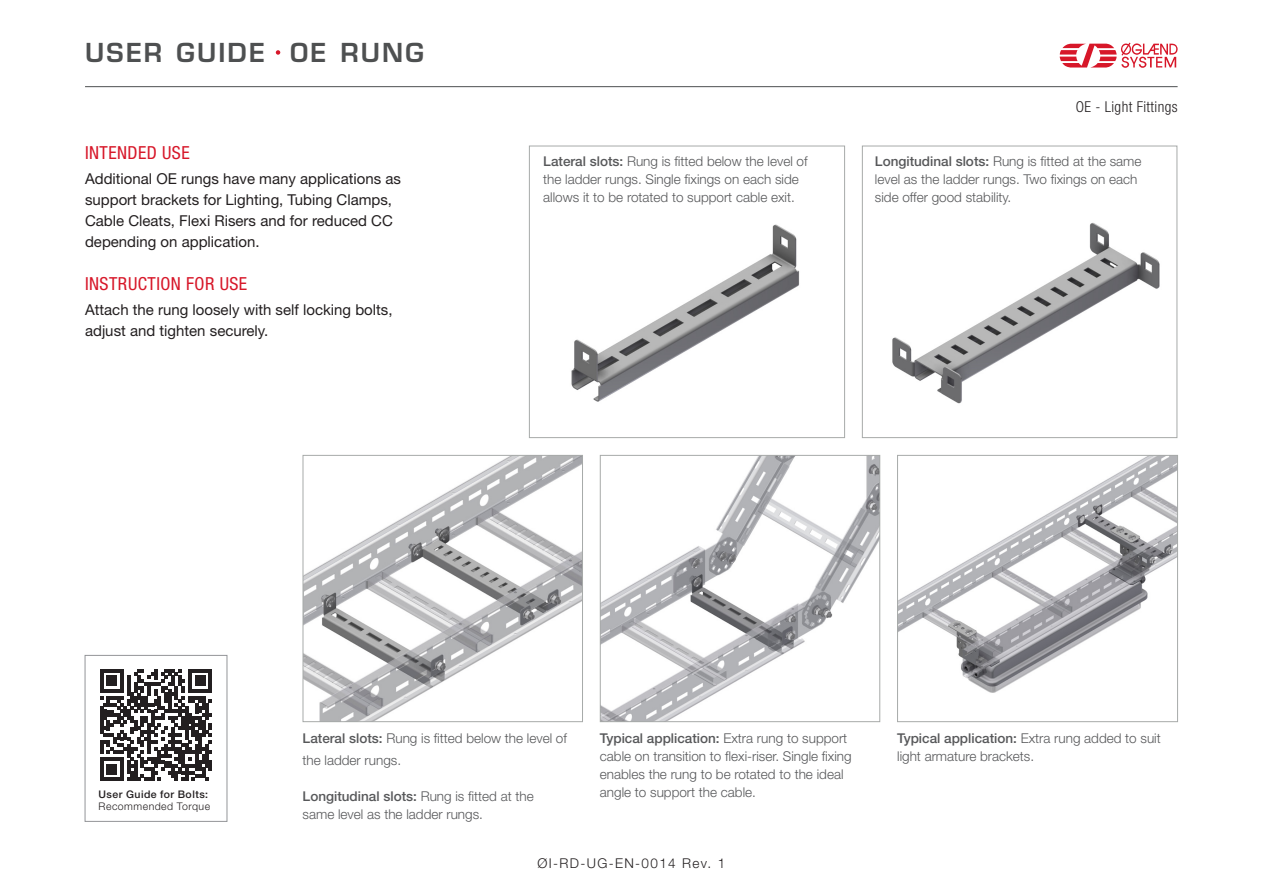
<style>
.page{position:relative;width:1263px;height:893px;background:#fff}
.page>*{position:absolute;margin:0;border:0;box-sizing:border-box;transform-origin:0 0}
.t1{font:600 25.5px "Eurostile LT Std";letter-spacing:.085em;color:#4e5051}
.t2{font:condensed 18px "Helvetica Neue LT Std";letter-spacing:.025em;color:#d71729}
.Brødtekst{font:15px/21px "Helvetica Neue LT Std";color:#231f20}
.t3{font:300 condensed 15px "Helvetica Neue LT Std";letter-spacing:.025em;color:#231f20}
.Bildetekst{font:300 13.5px/18px "Helvetica Neue LT Std";color:#57585a}
.Nummer{font:300 13.5px "Helvetica Neue LT Std";letter-spacing:.1em;color:#231f20}
.t4{font:500 10.5px "Helvetica Neue LT Std";letter-spacing:.045em;color:#231f20}
.t5{font:300 10.5px "Helvetica Neue LT Std";letter-spacing:.045em;color:#231f20}
.s1{font-weight:500}
</style>
<div class="page">
<hr style="left:85px;top:86px;width:1092px;height:1px;background:#4e5051">
<svg style="left:1060px;top:42px;width:117px;height:26px"></svg>
<div style="left:274px;top:49px;width:8px;height:7px;background:#d71729;border-radius:50%"></div>
<div style="left:273px;top:47px;width:10px;height:11px;border:3px solid #fff;border-radius:50%"></div>
<div style="left:85px;top:655px;width:142px;height:167px;border:1px solid #939598"></div>
<svg style="left:100px;top:669px;width:112px;height:112px"></svg>
<img style="left:892px;top:222px;width:268px;height:182px">
<div style="left:862px;top:146px;width:315px;height:292px;border:1px solid #a7aaa9"></div>
<img style="left:571px;top:224px;width:229px;height:178px">
<div style="left:529px;top:146px;width:316px;height:292px;border:1px solid #a7aaa9"></div>
<img style="left:899px;top:457px;width:277px;height:236px">
<div style="left:897px;top:455px;width:281px;height:267px;border:1px solid #a7aaa9"></div>
<img style="left:305px;top:457px;width:276px;height:263px">
<div style="left:303px;top:455px;width:280px;height:267px;border:1px solid #a7aaa9"></div>
<img style="left:602px;top:457px;width:276px;height:263px">
<div style="left:600px;top:455px;width:280px;height:267px;border:1px solid #a7aaa9"></div>
<h1 class="t1" style="left:85px;top:36px;width:181px">USER GUIDE</h1>
<h2 class="t1" style="left:290px;top:36px;width:136px">OE RUNG</h2>
<h3 class="t2" style="left:85px;top:142px;width:106px">INTENDED USE</h3>
<p class="Brødtekst" style="left:85px;top:168px;width:317px">Additional OE rungs have many applications as support brackets for Lighting, Tubing Clamps, Cable Cleats, Flexi Risers and for reduced CC depending on application.</p>
<h3 class="t2" style="left:85px;top:273px;width:164px">INSTRUCTION FOR USE</h3>
<p class="Brødtekst" style="left:85px;top:299px;width:309px">Attach the rung loosely with self locking bolts, adjust and tighten securely.</p>
<p class="t3" style="left:1076px;top:98px;width:103px">OE - Light Fittings</p>
<p class="Bildetekst" style="left:543px;top:152px;width:266px"><span class="s1">Lateral slots:</span> Rung is fitted below the level of the ladder rungs. Single fixings on each side allows it to be rotated to support cable exit.</p>
<p class="Bildetekst" style="left:875px;top:152px;width:268px"><span class="s1">Longitudinal slots:</span> Rung is fitted at the same level as the ladder rungs. Two fixings on each side offer good stability.</p>
<p class="t4" style="left:99px;top:788px;width:111px">User Guide for Bolts:</p>
<p class="t5" style="left:99px;top:800px;width:113px">Recommended Torque</p>
<p class="Bildetekst" style="left:303px;top:727px;width:266px;line-height:21.6px"><span class="s1">Lateral slots:</span> Rung is fitted below the level of the ladder rungs.</p>
<p class="Bildetekst" style="left:303px;top:787px;width:233px"><span class="s1">Longitudinal slots:</span> Rung is fitted at the same level as the ladder rungs.</p>
<p class="Bildetekst" style="left:600px;top:729px;width:253px"><span class="s1">Typical application:</span> Extra rung to support cable on transition to flexi-riser. Single fixing enables the rung to be rotated to the ideal angle to support the cable.</p>
<p class="Bildetekst" style="left:897px;top:729px;width:265px"><span class="s1">Typical application:</span> Extra rung added to suit light armature brackets.</p>
<p class="Nummer" style="left:537px;top:855px;width:189px">ØI-RD-UG-EN-0014 Rev. 1</p>
</div>
